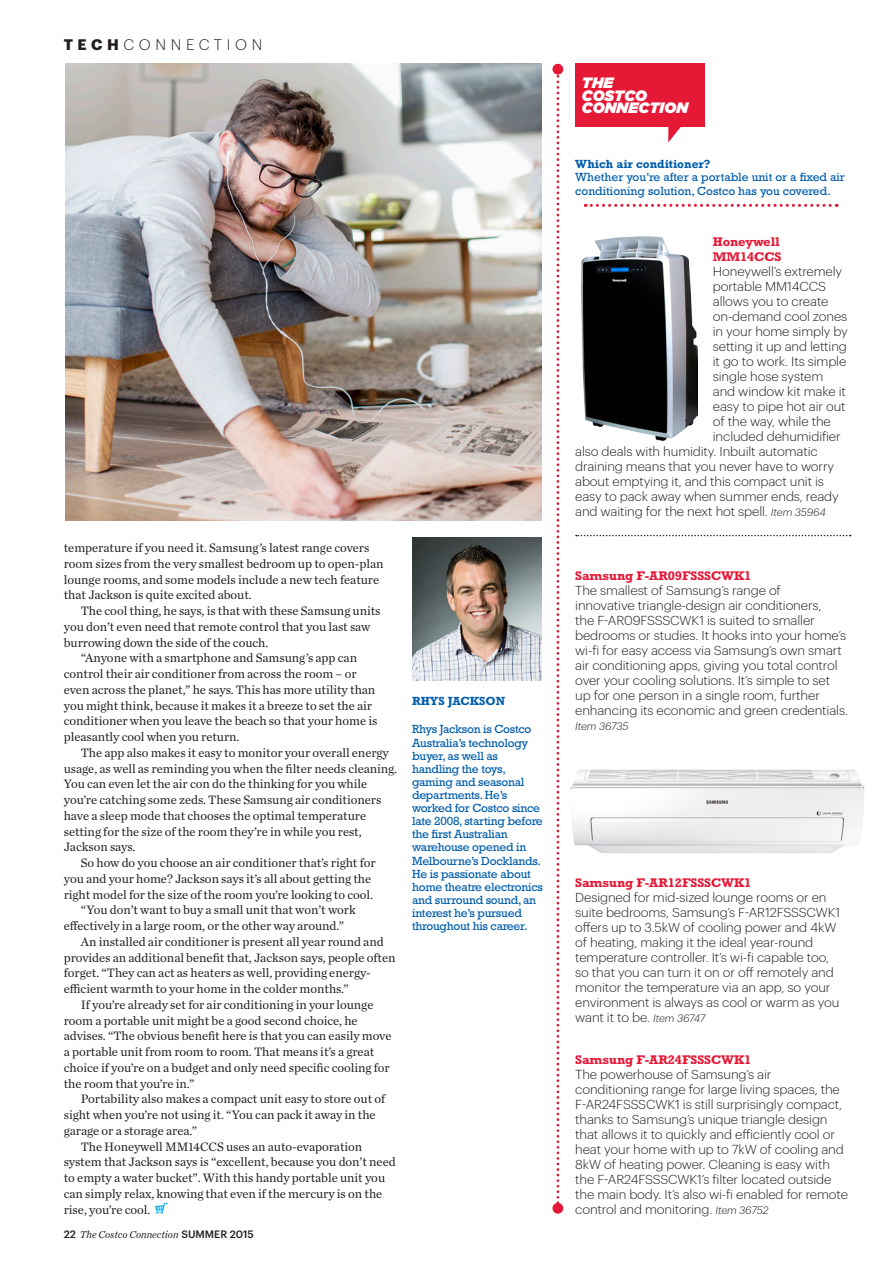
<style>
.page{position:relative;width:893px;height:1263px;background:#fff}
.page>*{position:absolute;margin:0;border:0;box-sizing:border-box;transform-origin:0 0}
.t1{font:italic 900 15px/12.6px "Gotham";letter-spacing:.01em;color:#fff}
.t2{font:300 15px "Graphik";letter-spacing:.305em;color:#231f20}
._01_Bodycopy{font:12.75px/15.8px "Chronicle Text G1";letter-spacing:-.005em;color:#231f20}
._09_Techbody{font:300 12.75px/15px "Graphik";letter-spacing:-.01em;color:#231f20}
._09_techhead{font:700 12.75px/15px "Rockwell";letter-spacing:-.01em;color:#e51836}
.t3{font:12px/13px "Rockwell";letter-spacing:-.02em;color:#015dab}
.t4{font:12px/13.5px "Rockwell";color:#015dab}
.t5{font:700 12px "Rockwell";color:#015dab}
.t6{font:italic 10.5px "Chronicle Text G1";letter-spacing:-.005em;color:#231f20}
._09_Techbody-2{font:italic 300 10.5px "Graphik";letter-spacing:-.01em;color:#231f20}
.s1{font-weight:700}
.s2{font-family:"Graphik";font-weight:500;font-style:normal}
.s3{font-style:italic;font-size:10.5px}
</style>
<div class="page">
<img style="left:559px;top:758px;width:306px;height:107px">
<svg style="left:155px;top:1202px;width:12px;height:11px"></svg>
<svg style="left:556px;top:75px;width:3px;height:1128px"></svg>
<div style="left:552px;top:1203px;width:11px;height:11px;background:#e51836;border-radius:50%"></div>
<div style="left:552px;top:64px;width:11px;height:11px;background:#e51836;border-radius:50%"></div>
<svg style="left:576px;top:535px;width:275px;height:1px"></svg>
<img style="left:65px;top:64px;width:476px;height:457px">
<img style="left:581px;top:236px;width:116px;height:205px">
<svg style="left:668px;top:127px;width:13px;height:16px"></svg>
<div style="left:575px;top:64px;width:129px;height:63px;background:#e51836"></div>
<svg style="left:585px;top:204px;width:252px;height:3px"></svg>
<img style="left:412px;top:537px;width:129px;height:144px">
<p class="t2" style="left:64px;top:34px;width:200px"><span class="s1">TECH</span>CONNECTION</p>
<p class="_01_Bodycopy" style="left:64px;top:539px;width:321px">temperature if you need it. Samsung’s latest range covers room sizes from the very smallest bedroom up to open-plan lounge rooms, and some models include a new tech feature that Jackson is quite excited about.</p>
<p class="_01_Bodycopy" style="left:64px;top:602px;width:318px;text-indent:17px">The cool thing, he says, is that with these Samsung units you don’t even need that remote control that you last saw burrowing down the side of the couch.</p>
<p class="_01_Bodycopy" style="left:64px;top:649px;width:315px;text-indent:17px">“Anyone with a smartphone and Samsung’s app can control their air conditioner from across the room – or even across the planet,” he says. This has more utility than you might think, because it makes it a breeze to set the air conditioner when you leave the beach so that your home is pleasantly cool when you return.</p>
<p class="_01_Bodycopy" style="left:64px;top:744px;width:335px;text-indent:17px">The app also makes it easy to monitor your overall energy usage, as well as reminding you when the filter needs cleaning.<br>You can even let the air con do the thinking for you while you’re catching some zeds. These Samsung air conditioners have a sleep mode that chooses the optimal temperature setting for the size of the room they’re in while you rest, Jackson says.</p>
<p class="_01_Bodycopy" style="left:64px;top:854px;width:313px;text-indent:17px">So how do you choose an air conditioner that’s right for you and your home? Jackson says it’s all about getting the right model for the size of the room you’re looking to cool.</p>
<p class="_01_Bodycopy" style="left:64px;top:901px;width:293px;text-indent:17px">“You don’t want to buy a small unit that won’t work effectively in a large room, or the other way around.”</p>
<p class="_01_Bodycopy" style="left:64px;top:933px;width:333px;text-indent:17px">An installed air conditioner is present all year round and provides an additional benefit that, Jackson says, people often forget. “They can act as heaters as well, providing energy&shy;efficient warmth to your home in the colder months.”</p>
<p class="_01_Bodycopy" style="left:64px;top:996px;width:329px;text-indent:17px">If you’re already set for air conditioning in your lounge room a portable unit might be a good second choice, he advises. “The obvious benefit here is that you can easily move a portable unit from room to room. That means it’s a great choice if you’re on a budget and only need specific cooling for the room that you’re in.”</p>
<p class="_01_Bodycopy" style="left:64px;top:1090px;width:323px;text-indent:17px">Portability also makes a compact unit easy to store out of sight when you’re not using it. “You can pack it away in the garage or a storage area.”</p>
<p class="_01_Bodycopy" style="left:64px;top:1138px;width:333px;text-indent:17px">The Honeywell MM14CCS uses an auto-evaporation system that Jackson says is “excellent, because you don’t need to empty a water bucket”. With this handy portable unit you can simply relax, knowing that even if the mercury is on the rise, you’re cool.</p>
<p class="t6" style="left:64px;top:1227px;width:191px"><span class="s2">22</span> The Costco Connection <span class="s2">SUMMER 2015</span></p>
<p class="t5" style="left:412px;top:694px;width:95px">RHYS JACKSON</p>
<p class="t3" style="left:412px;top:723px;width:132px">Rhys Jackson is Costco<br>Australia’s technology buyer, as well as handling the toys, gaming and seasonal departments. He’s worked for Costco since late 2008, starting before the first Australian warehouse opened in<br>Melbourne’s Docklands.<br>He is passionate about home theatre electronics and surround sound, an interest he’s pursued throughout his career.</p>
<p class="t1" style="left:582px;top:76px;width:108px">THE<br>COSTCO<br>CONNECTION</p>
<p class="t5" style="left:575px;top:156px;width:137px">Which air conditioner?</p>
<p class="t4" style="left:575px;top:170px;width:271px">Whether you’re after a portable unit or a fixed air conditioning solution, Costco has you covered.</p>
<p class="_09_techhead" style="left:713px;top:234px;width:70px">Honeywell<br>MM14CCS</p>
<p class="_09_Techbody" style="left:713px;top:263px;width:131px">Honeywell’s extremely</p>
<p class="_09_Techbody" style="left:713px;top:278px;width:115px">portable MM14CCS</p>
<p class="_09_Techbody" style="left:713px;top:293px;width:117px">allows you to create</p>
<p class="_09_Techbody" style="left:713px;top:308px;width:136px">on-demand cool zones</p>
<p class="_09_Techbody" style="left:713px;top:323px;width:137px">in your home simply by</p>
<p class="_09_Techbody" style="left:713px;top:338px;width:136px">setting it up and letting</p>
<p class="_09_Techbody" style="left:713px;top:353px;width:135px">it go to work. Its simple</p>
<p class="_09_Techbody" style="left:713px;top:368px;width:112px">single hose system</p>
<p class="_09_Techbody" style="left:713px;top:383px;width:135px">and window kit make it</p>
<p class="_09_Techbody" style="left:713px;top:398px;width:134px">easy to pipe hot air out</p>
<p class="_09_Techbody" style="left:713px;top:413px;width:119px">of the way, while the</p>
<p class="_09_Techbody" style="left:713px;top:428px;width:129px">included dehumidifier</p>
<p class="_09_Techbody" style="left:575px;top:443px;width:244px">also deals with humidity. Inbuilt automatic</p>
<p class="_09_Techbody" style="left:575px;top:458px;width:261px">draining means that you never have to worry</p>
<p class="_09_Techbody" style="left:575px;top:473px;width:250px">about emptying it, and this compact unit is</p>
<p class="_09_Techbody" style="left:575px;top:488px;width:265px">easy to pack away when summer ends, ready</p>
<p class="_09_Techbody" style="left:575px;top:503px;width:252px">and waiting for the next hot spell. <span class="s3">Item 35964</span></p>
<p class="_09_techhead" style="left:575px;top:568px;width:178px">Samsung F-AR09FSSSCWK1</p>
<p class="_09_Techbody" style="left:575px;top:582px;width:274px">The smallest of Samsung’s range of<br>innovative triangle-design air conditioners,<br>the F-AR09FSSSCWK1 is suited to smaller bedrooms or studies. It hooks into your home’s wi-fi for easy access via Samsung’s own smart air conditioning apps, giving you total control over your cooling solutions. It’s simple to set up for one person in a single room, further enhancing its economic and green credentials.</p>
<p class="_09_Techbody-2" style="left:575px;top:719px;width:55px">Item 36735</p>
<p class="_09_techhead" style="left:575px;top:875px;width:178px">Samsung F-AR12FSSSCWK1</p>
<p class="_09_Techbody" style="left:575px;top:889px;width:267px">Designed for mid-sized lounge rooms or en suite bedrooms, Samsung’s F-AR12FSSSCWK1 offers up to 3.5kW of cooling power and 4kW of heating, making it the ideal year-round temperature controller. It’s wi-fi capable too, so that you can turn it on or off remotely and monitor the temperature via an app, so your environment is always as cool or warm as you want it to be. <span class="s3">Item 36747</span></p>
<p class="_09_techhead" style="left:575px;top:1052px;width:178px">Samsung F-AR24FSSSCWK1</p>
<p class="_09_Techbody" style="left:575px;top:1065px;width:274px">The powerhouse of Samsung’s air conditioning range for large living spaces, the F-AR24FSSSCWK1 is still surprisingly compact, thanks to Samsung’s unique triangle design that allows it to quickly and efficiently cool or heat your home with up to 7kW of cooling and 8kW of heating power. Cleaning is easy with the F-AR24FSSSCWK1’s filter located outside the main body. It’s also wi-fi enabled for remote control and monitoring. <span class="s3">Item 36752</span></p>
</div>
